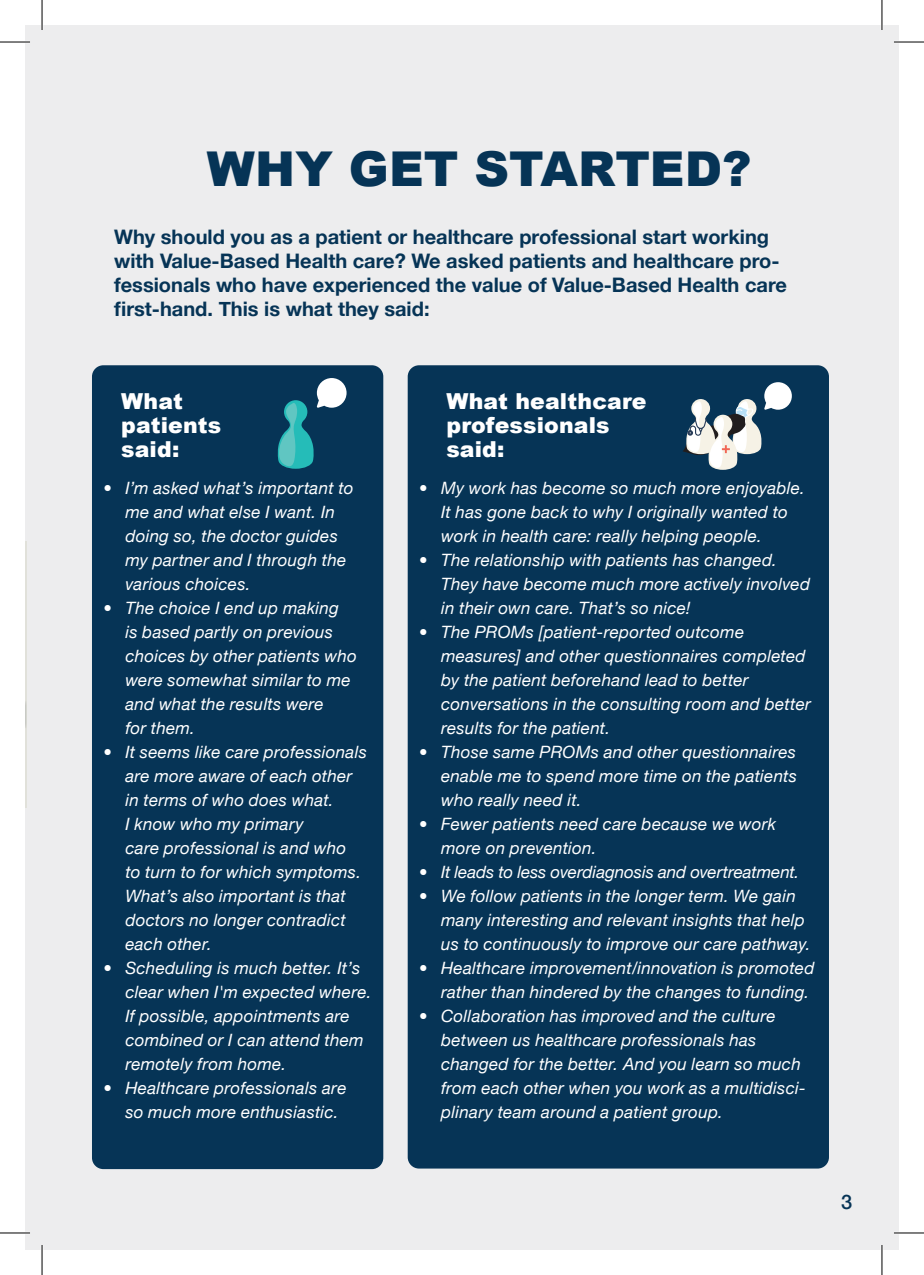
<style>
.page{position:relative;width:924px;height:1275px;background:#fff}
.page>*{position:absolute;margin:0;border:0;box-sizing:border-box;transform-origin:0 0}
.t1{font:900 48px "Arial";letter-spacing:.005em;color:#063456}
.t2{font:900 22px/24px "Arial";letter-spacing:.005em;color:#fff}
.t3{font:700 20px/24px "Helvetica Neue";color:#063456}
.t4{font:500 20px "Helvetica Neue";color:#063456}
.t5{font:italic 17px/24px "Helvetica Neue";letter-spacing:.015em;color:#fff}
.t6{font:italic 17px "Helvetica Neue";letter-spacing:-.005em;color:#fff}
</style>
<div class="page">
<div style="left:25px;top:25px;width:873px;height:1225px;background:#ededee"></div>
<hr style="left:25px;top:541px;width:1px;height:266px;background:#e1e1da">
<svg style="left:25px;top:702px;width:1px;height:26px"></svg>
<div style="left:92px;top:365px;width:291px;height:804px;background:#063456;border-radius:11px"></div>
<div style="left:407px;top:365px;width:421px;height:803px;background:#063456;border-radius:11px"></div>
<svg style="left:277px;top:378px;width:69px;height:91px"></svg>
<svg style="left:683px;top:382px;width:108px;height:88px"></svg>
<hr style="left:0;top:41px;width:30px;height:2px;background:#fff">
<hr style="left:893px;top:41px;width:30px;height:2px;background:#fff">
<hr style="left:0;top:1231px;width:30px;height:3px;background:#fff">
<hr style="left:893px;top:1231px;width:30px;height:3px;background:#fff">
<hr style="left:41px;top:0;width:2px;height:30px;background:#fff">
<hr style="left:41px;top:1245px;width:2px;height:30px;background:#fff">
<hr style="left:880px;top:0;width:2px;height:30px;background:#fff">
<hr style="left:880px;top:1245px;width:2px;height:30px;background:#fff">
<hr style="left:0;top:42px;width:30px;height:1px;background:#000">
<hr style="left:893px;top:42px;width:30px;height:1px;background:#000">
<hr style="left:0;top:1232px;width:30px;height:1px;background:#000">
<hr style="left:893px;top:1232px;width:30px;height:1px;background:#000">
<hr style="left:42px;top:0;width:1px;height:30px;background:#000">
<hr style="left:42px;top:1245px;width:1px;height:30px;background:#000">
<hr style="left:881px;top:0;width:1px;height:30px;background:#000">
<hr style="left:881px;top:1245px;width:1px;height:30px;background:#000">
<h1 class="t1" style="left:207px;top:134px;width:545px">WHY GET STARTED?</h1>
<p class="t3" style="left:114px;top:225px;width:674px">Why should you as a patient or healthcare professional start working with Value-Based Health care? We asked patients and healthcare pro&shy;fessionals who have experienced the value of Value-Based Health care first-hand. This is what they said:</p>
<p class="t2" style="left:121px;top:389px;width:102px">What patients said:</p>
<p class="t5" style="left:125px;top:476px;width:230px;text-indent:-22px">• I’m asked what’s important to me and what else I want. In doing so, the doctor guides my partner and I through the various choices.</p>
<p class="t5" style="left:125px;top:596px;width:233px;text-indent:-22px">• The choice I end up making<br>is based partly on previous choices by other patients who were somewhat similar to me and what the results were<br>for them.</p>
<p class="t5" style="left:125px;top:740px;width:243px;text-indent:-22px">• It seems like care professionals are more aware of each other in terms of who does what.<br>I know who my primary<br>care professional is and who<br>to turn to for which symptoms.<br>What’s also important is that doctors no longer contradict each other.</p>
<p class="t5" style="left:125px;top:956px;width:247px;text-indent:-22px">• Scheduling is much better. It’s clear when I'm expected where.<br>If possible, appointments are combined or I can attend them remotely from home.</p>
<p class="t5" style="left:125px;top:1076px;width:222px;text-indent:-22px">• Healthcare professionals are so much more enthusiastic.</p>
<p class="t2" style="left:446px;top:389px;width:201px">What healthcare professionals said:</p>
<p class="t5" style="left:441px;top:476px;width:365px;text-indent:-22px">• My work has become so much more enjoyable.<br>It has gone back to why I originally wanted to work in health care: really helping people.</p>
<p class="t5" style="left:441px;top:548px;width:370px;text-indent:-22px">• The relationship with patients has changed.<br>They have become much more actively involved in their own care. That’s so nice!</p>
<p class="t5" style="left:441px;top:620px;width:371px;text-indent:-22px">• The PROMs [patient-reported outcome measures] and other questionnaires completed by the patient beforehand lead to better conversations in the consulting room and better results for the patient.</p>
<p class="t5" style="left:441px;top:740px;width:357px;text-align:justify;text-indent:-22px">• Those same PROMs and other questionnaires enable me to spend more time on the patients who really need it.</p>
<p class="t5" style="left:441px;top:812px;width:336px;text-indent:-22px">• Fewer patients need care because we work more on prevention.</p>
<p class="t6" style="left:419px;top:859px;width:381px">• It leads to less overdiagnosis and overtreatment.</p>
<p class="t5" style="left:441px;top:884px;width:371px;text-indent:-22px">• We follow patients in the longer term. We gain many interesting and relevant insights that help us to continuously to improve our care pathway.</p>
<p class="t5" style="left:441px;top:956px;width:375px;text-indent:-22px">• Healthcare improvement/innovation is promoted rather than hindered by the changes to funding.</p>
<p class="t5" style="left:441px;top:1004px;width:366px;text-indent:-22px">• Collaboration has improved and the culture between us healthcare professionals has changed for the better. And you learn so much from each other when you work as a multidisci&shy;plinary team around a patient group.</p>
<p class="t4" style="left:840px;top:1185px;width:13px">3</p>
</div>
